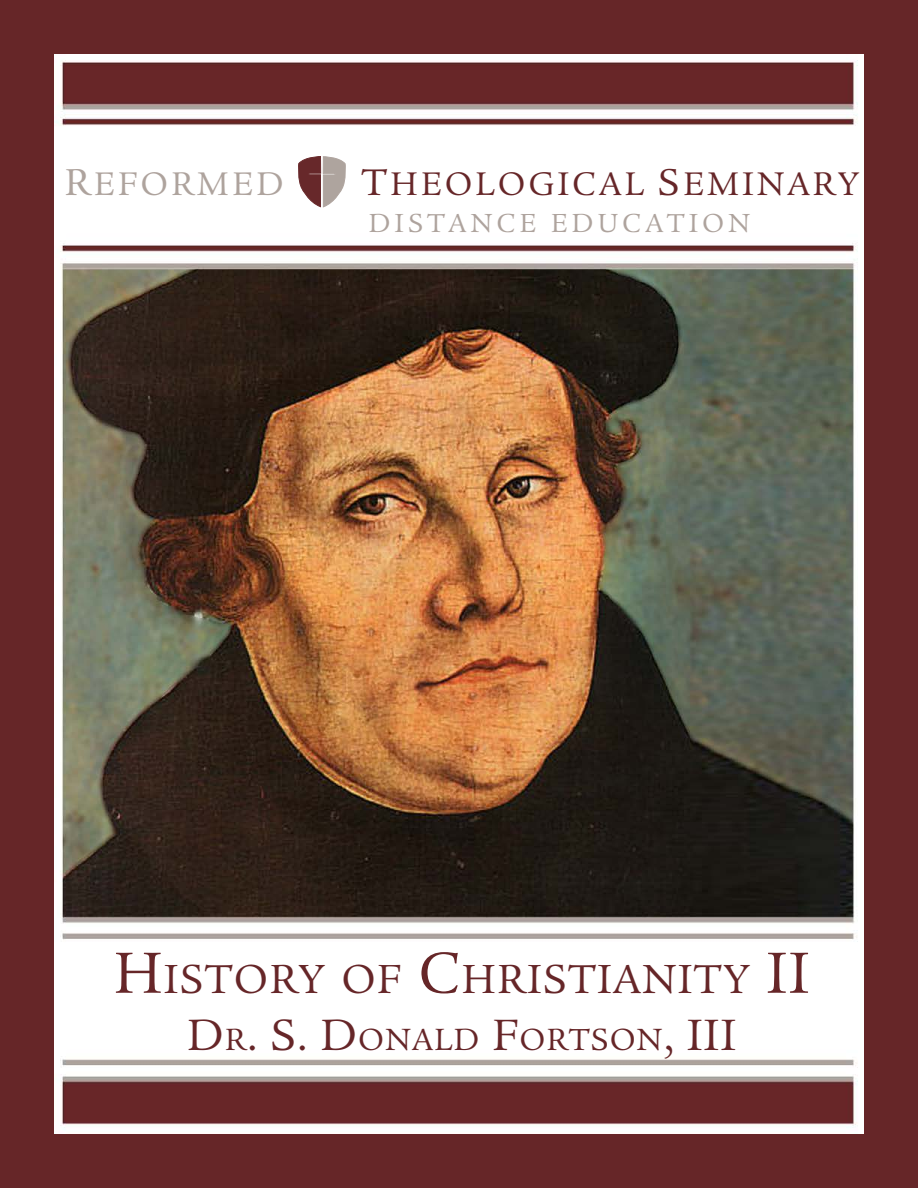
<style>
.page{position:relative;width:918px;height:1188px;background:#662628}
.page>*{position:absolute;margin:0;border:0;box-sizing:border-box;transform-origin:0 0}
.t1{font:44.1px "Legacy Serif Std";letter-spacing:.03em;color:#662628}
.t2{font:35.55px "Legacy Serif Std";letter-spacing:.08em;color:#662628}
.t3{font:35.55px "Legacy Serif Std";letter-spacing:.08em;color:#aea39d}
.t4{font:33.3px "Legacy Serif Std";letter-spacing:.03em;color:#662628}
.t5{font:28.35px "Legacy Serif Std";letter-spacing:.14em;color:#aea39d}
.s1{font-size:40.65px}
.s2{font-size:63.15px}
.s3{font-size:47.7px}
</style>
<div class="page">
<img style="left:54px;top:54px;width:810px;height:1080px">
<svg style="left:297px;top:156px;width:50px;height:52px"></svg>
<p class="t3" style="left:64px;top:164px;width:221px"><span class="s1">R</span>EFORMED</p>
<p class="t2" style="left:361px;top:164px;width:499px"><span class="s1">T</span>HEOLOGICAL <span class="s1">S</span>EMINARY</p>
<p class="t5" style="left:368px;top:207px;width:383px">DISTANCE EDUCATION</p>
<p class="t1" style="left:113px;top:954px;width:674px"><span class="s2">H</span>ISTORY OF <span class="s2">C</span>HRISTIANITY <span class="s2">II</span></p>
<p class="t4" style="left:187px;top:1021px;width:517px"><span class="s3">D</span>R<span class="s3">. S. D</span>ONALD <span class="s3">F</span>ORTSON<span class="s3">, III</span></p>
</div>
